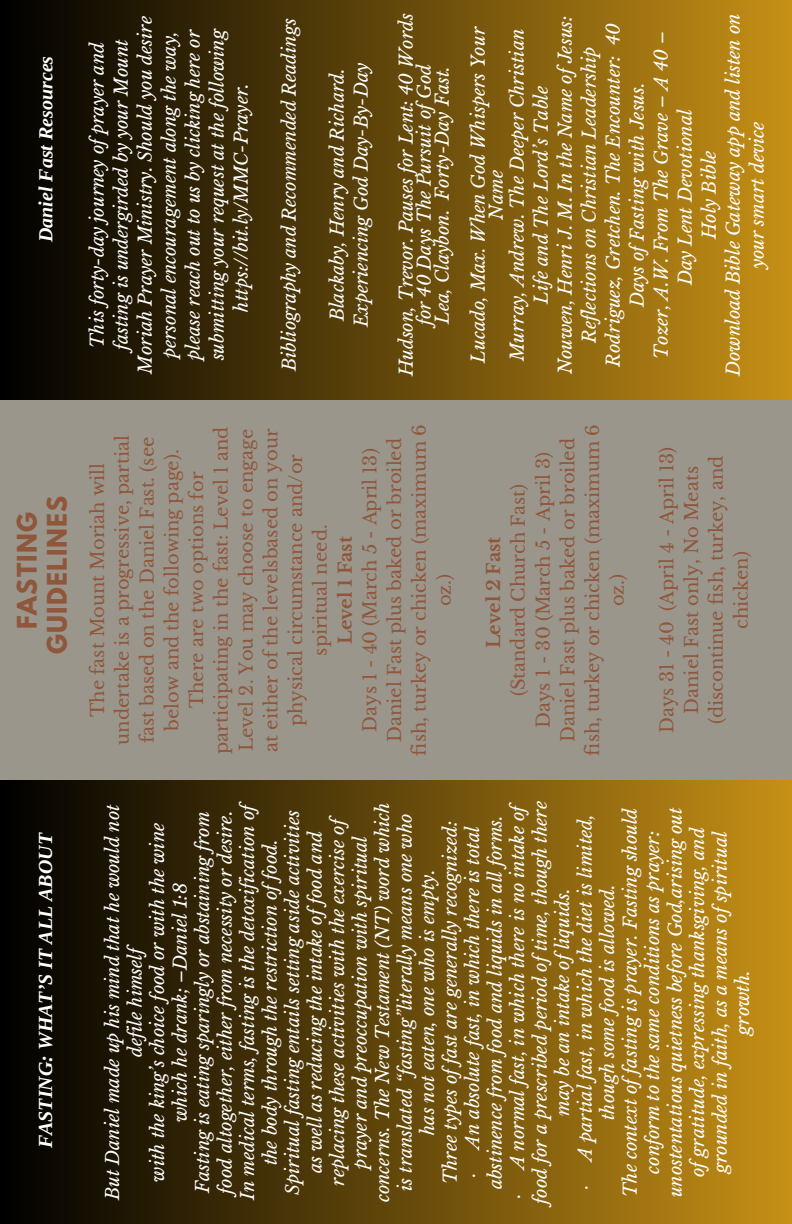
<style>
.page{position:relative;width:792px;height:1224px;background:#fff}
.page>*{position:absolute;margin:0;border:0;box-sizing:border-box;transform-origin:0 0}
.t1{font:700 24px/30px "League Spartan";letter-spacing:.05em;color:#90563c;text-align:center}
.t2{font:italic 700 20px "Libra Serif Modern";color:#fff}
.t3{font:italic 18px/22.5px "Libre Baskerville";color:#fff;text-align:center}
.t4{font:18px/24.7px "Libre Baskerville";color:#90563c;text-align:center}
.t5{font:700 18px "Libre Baskerville";color:#90563c}
</style>
<div class="page">
<div style="left:0;top:0;width:792px;height:1224px;background:linear-gradient(to right,#000,#c69016)"></div>
<div style="left:0;top:400px;width:792px;height:380px;background:#9a968b"></div>
<p class="t2" style="left:35px;top:242px;width:188px;rotate:-90deg">Daniel Fast Resources</p>
<p class="t1" style="left:15px;top:654px;width:160px;rotate:-90deg">FASTING<br>GUIDELINES</p>
<p class="t2" style="left:34px;top:1148px;width:317px;rotate:-90deg">FASTING: WHAT’S IT ALL ABOUT</p>
<p class="t3" style="left:86px;top:374px;width:359px;line-height:24px;rotate:-90deg">This forty-day journey of prayer and fasting is undergirded by your Mount Moriah Prayer Ministry. Should you desire personal encouragement along the way, please reach out to us by clicking here or submitting your request at the following https://bit.ly/MMC-Prayer.</p>
<p class="t3" style="left:278px;top:371px;width:354px;rotate:-90deg">Bibliography and Recommended Readings</p>
<p class="t3" style="left:326px;top:327px;width:266px;line-height:24px;rotate:-90deg">Blackaby, Henry and Richard.<br>Experiencing God Day-By-Day</p>
<p class="t3" style="left:398px;top:376px;width:365px;line-height:18px;rotate:-90deg">Hudson, Trevor. Pauses for Lent: 40 Words for 40 Days The Pursuit of God</p>
<h1 class="t3" style="left:431px;top:324px;width:259px;rotate:-90deg">Lea, Claybon. Forty-Day Fast.</h1>
<p class="t3" style="left:722px;top:376px;width:364px;line-height:24px;rotate:-90deg">Download Bible Gateway app and listen on your smart device</p>
<p class="t3" style="left:554px;top:374px;width:360px;line-height:24px;rotate:-90deg">Nouwen, Henri J. M. In the Name ofJesus:<br>Reflections on Christian Leadership</p>
<p class="t3" style="left:602px;top:367px;width:345px;line-height:24px;rotate:-90deg">Rodriguez, Gretchen. The Encounter: 40<br>Days ofFasting with Jesus.</p>
<p class="t3" style="left:650px;top:359px;width:329px;line-height:24px;rotate:-90deg">Tozer, A.W. From The Grave – A 40 –<br>Day Lent Devotional</p>
<p class="t3" style="left:470px;top:363px;width:338px;line-height:18px;rotate:-90deg">Lucado, Max. When God Whispers Your<br>Name</p>
<p class="t3" style="left:506px;top:361px;width:333px;line-height:24px;rotate:-90deg">Murray, Andrew. The Deeper Christian<br>Life and The Lord’s Table</p>
<p class="t3" style="left:698px;top:239px;width:90px;rotate:-90deg">Holy Bible</p>
<h2 class="t4" style="left:86px;top:754px;width:329px;rotate:-90deg">The fast Mount Moriah will undertake is a progressive, partial fast based on the Daniel Fast. (see below and the following page).<br>There are two options for participating in the fast: Level 1 and<br>Level 2. You may choose to engage at either of the levelsbased on your physical circumstance and/or spiritual need.</h2>
<p class="t5" style="left:334px;top:644px;width:109px;rotate:-90deg">Level 1 Fast</p>
<p class="t4" style="left:382px;top:756px;width:333px;rotate:-90deg">Daniel Fast plus baked or broiled fish, turkey or chicken (maximum 6 oz.)</p>
<p class="t4" style="left:358px;top:732px;width:285px;rotate:-90deg">Days 1 - 40 (March 5 - April 13)</p>
<p class="t5" style="left:483px;top:648px;width:113px;rotate:-90deg">Level 2 Fast</p>
<p class="t4" style="left:556px;top:756px;width:333px;rotate:-90deg">Daniel Fast plus baked or broiled fish, turkey or chicken (maximum 6 oz.)</p>
<p class="t4" style="left:531px;top:728px;width:277px;rotate:-90deg">Days 1 - 30 (March 5 - April 3)</p>
<p class="t4" style="left:506px;top:696px;width:214px;rotate:-90deg">(Standard Church Fast)</p>
<p class="t4" style="left:655px;top:733px;width:288px;rotate:-90deg">Days 31 - 40 (April 4 - April 13)</p>
<p class="t4" style="left:679px;top:724px;width:270px;rotate:-90deg">Daniel Fast only, No Meats (discontinue fish, turkey, and chicken)</p>
<p class="t3" style="left:507px;top:1204px;width:404px;rotate:-90deg">· A normalfast, in which there is no intake of food for a prescribed period of time, though there may be an intake of liquids.</p>
<p class="t3" style="left:192px;top:1200px;width:396px;rotate:-90deg">Fasting is eating sparingly or abstainingfrom food altogether, eitherfrom necessity or desire.<br>In medical terms, fasting is the detoxification of the body through the restriction of food.</p>
<p class="t3" style="left:282px;top:1202px;width:401px;rotate:-90deg">Spiritual fasting entails setting aside activities as well as reducing the intake of food and replacing these activities with the exercise of prayer and preoccupation with spiritual concerns. The New Testament (NT) word which is translated “fasting”literally means one who has not eaten, one who is empty.</p>
<h3 class="t3" style="left:102px;top:1200px;width:397px;rotate:-90deg">But Daniel made up his mind that he would not defile himself</h3>
<p class="t3" style="left:574px;top:1190px;width:379px;rotate:-90deg">· A partial fast, in which the diet is limited, though some food is allowed.</p>
<p class="t3" style="left:619px;top:1197px;width:392px;rotate:-90deg">The context of fasting is prayer. Fasting should conform to the same conditions as prayer: unostentatious quietness before God,arising out of gratitude, expressing thanksgiving, and grounded in faith, as a means ofspiritual growth.</p>
<p class="t3" style="left:439px;top:1184px;width:365px;rotate:-90deg">Three types of fast are generally recognized:</p>
<p class="t3" style="left:462px;top:1189px;width:376px;rotate:-90deg">· An absolute fast, in which there is total abstinence from food and liquids in all forms.</p>
<p class="t3" style="left:147px;top:1182px;width:360px;rotate:-90deg">with the king’s choice food or with the wine which he drank; –Daniel 1:8</p>
</div>
